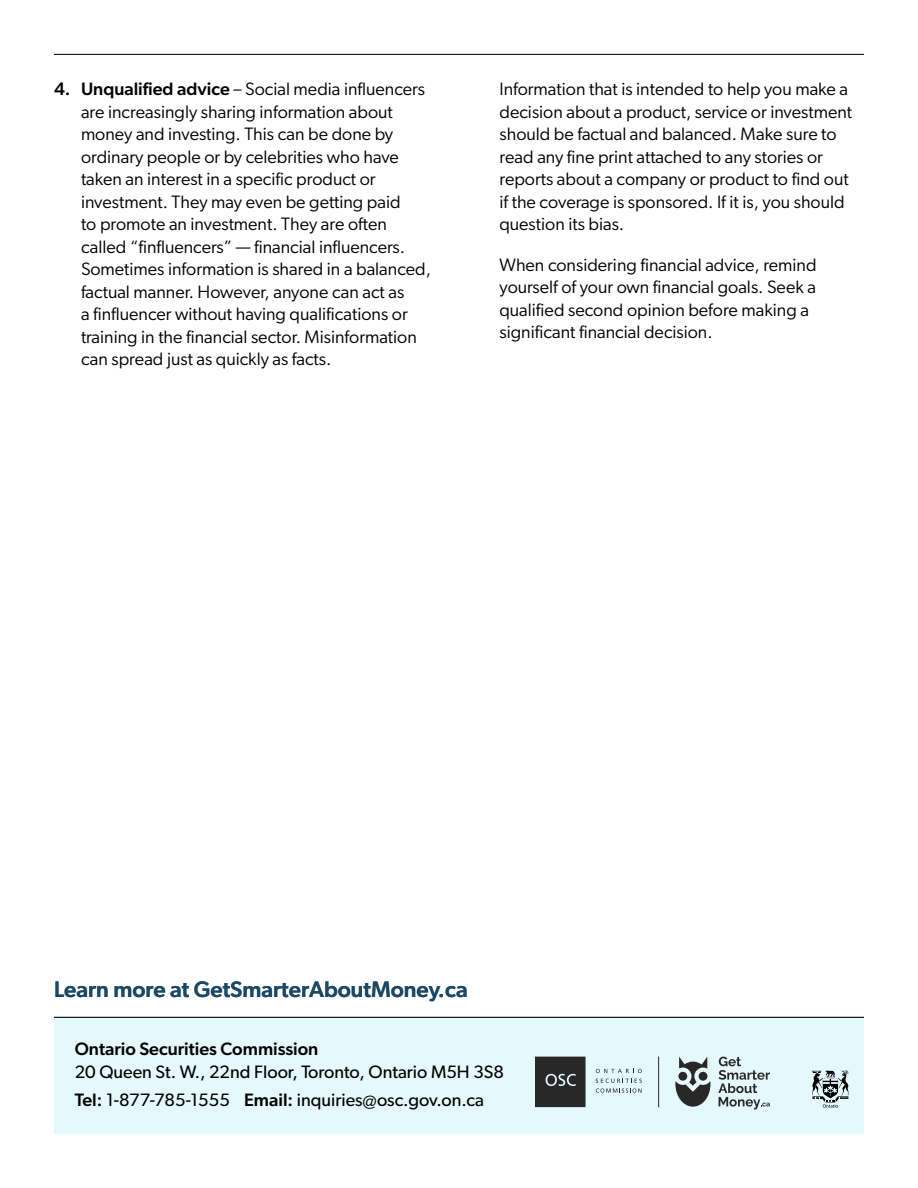
<style>
.page{position:relative;width:918px;height:1188px;background:#fff}
.page>*{position:absolute;margin:0;border:0;box-sizing:border-box;transform-origin:0 0}
.t1{font:500 22.5px "Gibson";color:#1b4965}
.t2{font:18px/22.5px "Gibson";color:#000}
.t3{font:18px/28.5px "Gibson";color:#000}
.t4{font:500 18px "Gibson";color:#000}
.s1{font-weight:500}
</style>
<div class="page">
<div style="left:54px;top:1017px;width:810px;height:117px;background:#e5f8fc"></div>
<hr style="left:54px;top:1017px;width:810px;height:1px;background:#000">
<svg style="left:675px;top:1057px;width:35px;height:50px"></svg>
<svg style="left:718px;top:1057px;width:52px;height:52px"></svg>
<svg style="left:596px;top:1069px;width:46px;height:4px"></svg>
<svg style="left:596px;top:1079px;width:46px;height:14px"></svg>
<svg style="left:535px;top:1057px;width:51px;height:50px;background:#323435"></svg>
<hr style="left:658px;top:1057px;width:1px;height:50px;background:#282829">
<svg style="left:812px;top:1070px;width:37px;height:38px"></svg>
<hr style="left:54px;top:54px;width:810px;height:1px;background:#000">
<p class="t2" style="left:81px;top:78px;width:352px;text-indent:-27px"><span class="s1">4. Unqualified advice</span> – Social media influencers are increasingly sharing information about money and investing. This can be done by ordinary people or by celebrities who have taken an interest in a specific product or investment. They may even be getting paid<br>to promote an investment. They are often called “finfluencers” — financial influencers.<br>Sometimes information is shared in a balanced, factual manner. However, anyone can act as<br>a finfluencer without having qualifications or training in the financial sector. Misinformation can spread just as quickly as facts.</p>
<p class="t2" style="left:500px;top:78px;width:354px">Information that is intended to help you make a decision about a product, service or investment should be factual and balanced. Make sure to read any fine print attached to any stories or reports about a company or product to find out if the coverage is sponsored. If it is, you should question its bias.</p>
<p class="t2" style="left:500px;top:253px;width:319px">When considering financial advice, remind yourself of your own financial goals. Seek a qualified second opinion before making a significant financial decision.</p>
<p class="t1" style="left:54px;top:976px;width:415px">Learn more at GetSmarterAboutMoney.ca</p>
<p class="t4" style="left:75px;top:1038px;width:245px">Ontario Securities Commission</p>
<p class="t3" style="left:75px;top:1057px;width:431px">20 Queen St. W., 22nd Floor, Toronto, Ontario M5H 3S8<br><span class="s1">Tel:</span> 1-877-785-1555 <span class="s1">Email:</span> inquiries@osc.gov.on.ca</p>
</div>
